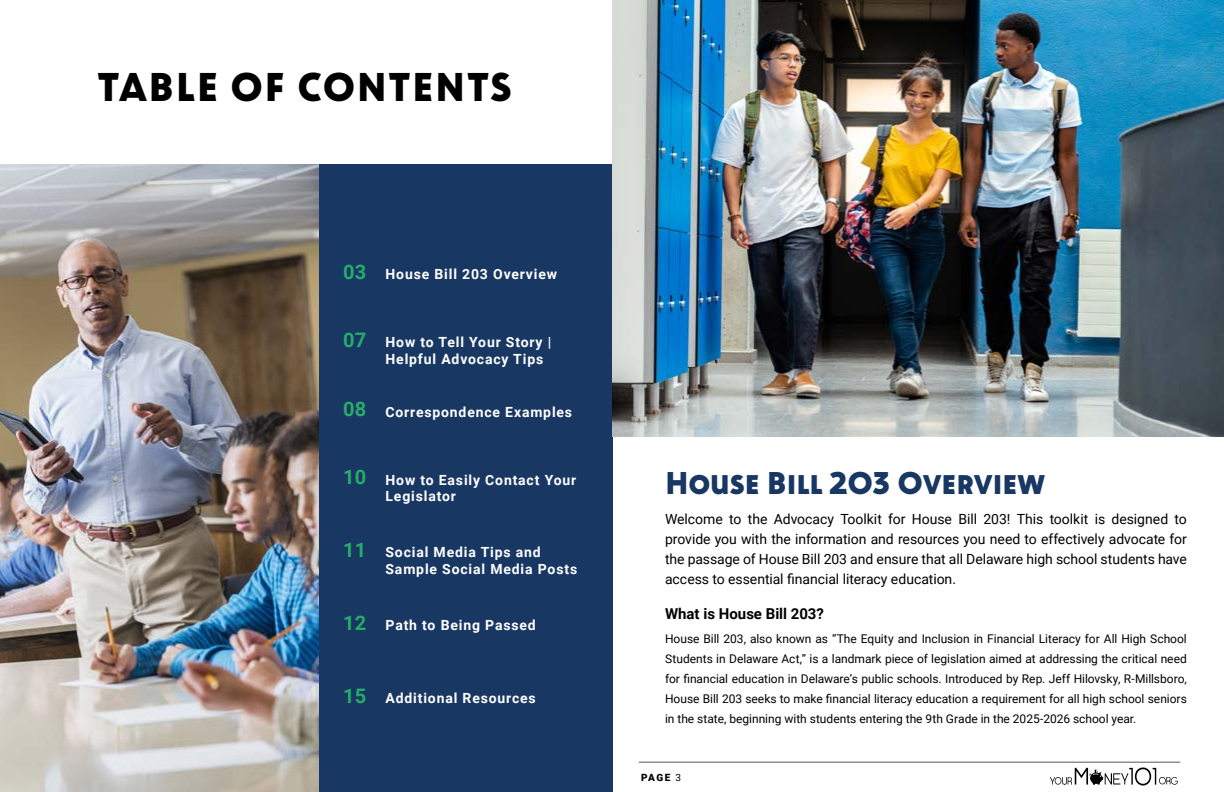
<style>
.page{position:relative;width:1224px;height:792px;background:#fff}
.page>*{position:absolute;margin:0;border:0;box-sizing:border-box;transform-origin:0 0}
.t1{font:700 46px "Oskar Two";letter-spacing:.04em;color:#000}
.t2{font:700 36px "Oskar Two";color:#193763}
.t3{font:700 20px "Roboto";letter-spacing:.02em;color:#26ac68}
.t4{font:700 15px "Roboto";color:#000}
.t5{font:14px/20px "Roboto";letter-spacing:-.005em;color:#000;text-align:justify}
.t6{font:700 14px/16.8px "Roboto";letter-spacing:.06em;color:#fff}
.t7{font:12px/20px "Roboto";color:#000;text-align:justify}
.t8{font:900 10px "Roboto";color:#000}
.s1{font-weight:400}
</style>
<div class="page">
<div style="left:0;top:164px;width:612px;height:628px;background:#193763"></div>
<hr style="left:639px;top:762px;width:541px;height:1px;background:#000">
<svg style="left:1050px;top:768px;width:128px;height:18px"></svg>
<img style="left:612px;top:0;width:612px;height:437px">
<img style="left:0;top:164px;width:319px;height:628px">
<h1 class="t1" style="left:98px;top:66px;width:416px">TABLE OF CONTENTS</h1>
<h3 class="t3" style="left:343px;top:263px;width:25px">03</h3>
<p class="t6" style="left:386px;top:267px;width:173px">House Bill 203 Overview</p>
<h3 class="t3" style="left:343px;top:331px;width:25px">07</h3>
<h3 class="t3" style="left:343px;top:401px;width:25px">08</h3>
<p class="t6" style="left:386px;top:335px;width:167px">How to Tell Your Story |<br>Helpful Advocacy Tips</p>
<p class="t6" style="left:386px;top:405px;width:188px">Correspondence Examples</p>
<h3 class="t3" style="left:343px;top:469px;width:25px">10</h3>
<p class="t6" style="left:386px;top:472px;width:192px">How to Easily Contact Your<br>Legislator</p>
<h2 class="t2" style="left:665px;top:466px;width:382px">House Bill 203 Overview</h2>
<h3 class="t3" style="left:343px;top:542px;width:25px">11</h3>
<h3 class="t3" style="left:343px;top:615px;width:25px">12</h3>
<p class="t6" style="left:386px;top:545px;width:193px">Social Media Tips and<br>Sample Social Media Posts</p>
<p class="t6" style="left:386px;top:618px;width:152px">Path to Being Passed</p>
<h3 class="t3" style="left:343px;top:687px;width:25px">15</h3>
<p class="t6" style="left:386px;top:691px;width:152px">Additional Resources</p>
<p class="t5" style="left:665px;top:510px;width:523px">Welcome to the Advocacy Toolkit for House Bill 203! This toolkit is designed to provide you with the information and resources you need to effectively advocate for the passage of House Bill 203 and ensure that all Delaware high school students have access to essential financial literacy education.</p>
<p class="t4" style="left:665px;top:607px;width:160px">What is House Bill 203?</p>
<p class="t7" style="left:665px;top:630px;width:523px">House Bill 203, also known as “The Equity and Inclusion in Financial Literacy for All High School Students in Delaware Act,” is a landmark piece of legislation aimed at addressing the critical need for financial education in Delaware’s public schools. Introduced by Rep. Jeff Hilovsky, R-Millsboro, House Bill 203 seeks to make financial literacy education a requirement for all high school seniors in the state, beginning with students entering the 9th Grade in the 2025-2026 school year.</p>
<p class="t8" style="left:641px;top:772px;width:42px">PAGE <span class="s1">3</span></p>
</div>
